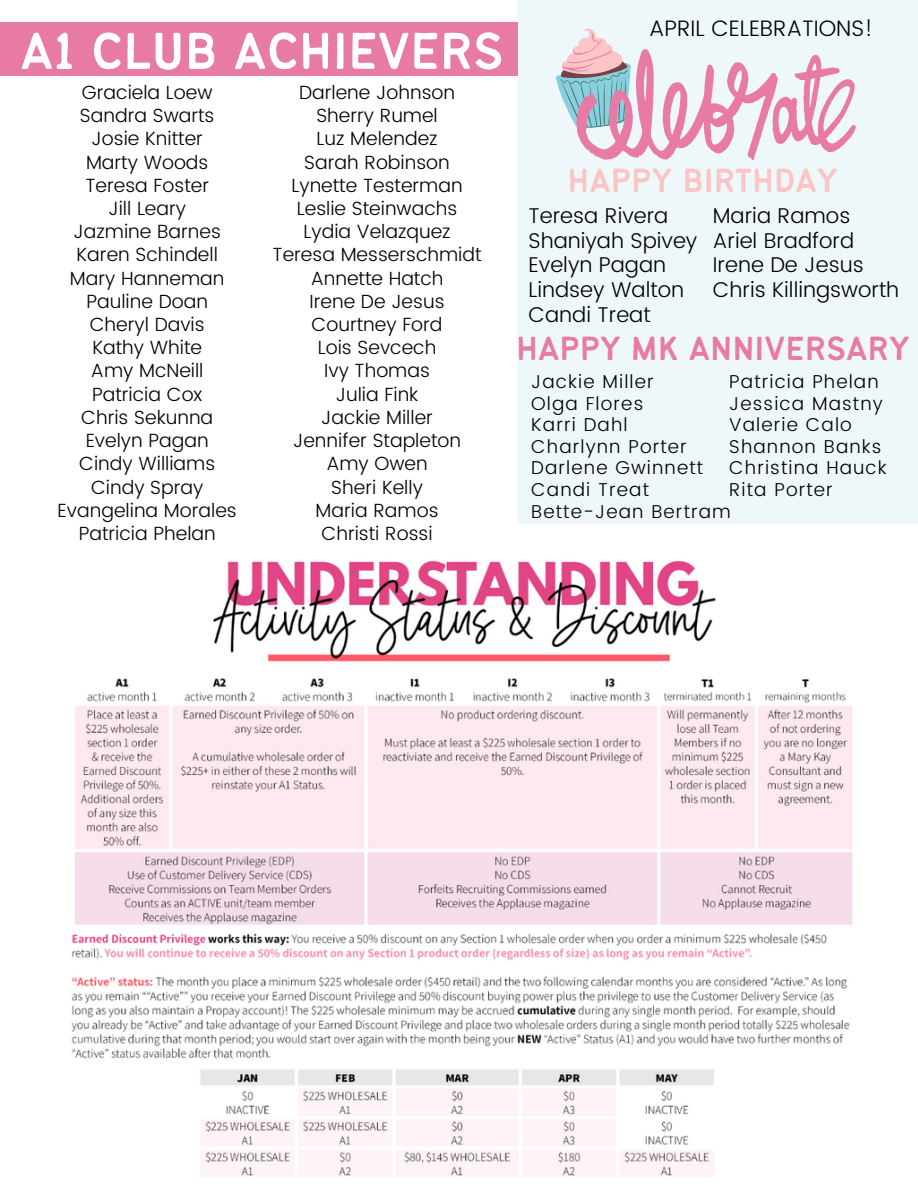
<style>
.page{position:relative;width:918px;height:1188px;background:#fff}
.page>*{position:absolute;margin:0;border:0;box-sizing:border-box;transform-origin:0 0}
.t1{font:57px "Bantayog";color:#fff}
.t2{font:36.9px "Bantayog";color:#e87ba6}
.t3{font:36.9px "Bantayog";color:#fbc4c5}
.t4{font:300 22.35px "Poppins";color:#000}
.t5{font:300 21.3px "Poppins";color:#000}
.t6{font:300 19.05px "Poppins";color:#000}
.t7{font:300 18.6px "Poppins";letter-spacing:.06em;color:#000}
</style>
<div class="page">
<div style="left:517px;top:0;width:401px;height:524px;background:#eef8fa"></div>
<svg style="left:555px;top:28px;width:301px;height:132px"></svg>
<div style="left:0;top:22px;width:517px;height:54px;background:#e87ba6"></div>
<img style="left:71px;top:560px;width:782px;height:617px">
<p class="t1" style="left:20px;top:29px;width:485px">A1 CLUB ACHIEVERS</p>
<p class="t6" style="left:82px;top:81px;width:132px">Graciela Loew</p>
<p class="t6" style="left:80px;top:105px;width:136px">Sandra Swarts</p>
<p class="t6" style="left:92px;top:128px;width:113px">Josie Knitter</p>
<p class="t6" style="left:86px;top:151px;width:124px">Marty Woods</p>
<p class="t6" style="left:85px;top:174px;width:125px">Teresa Foster</p>
<p class="t6" style="left:108px;top:197px;width:79px">Jill Leary</p>
<p class="t6" style="left:74px;top:221px;width:149px">Jazmine Barnes</p>
<p class="t6" style="left:77px;top:244px;width:143px">Karen Schindell</p>
<p class="t6" style="left:70px;top:267px;width:156px">Mary Hanneman</p>
<p class="t6" style="left:86px;top:290px;width:123px">Pauline Doan</p>
<p class="t6" style="left:90px;top:313px;width:116px">Cheryl Davis</p>
<p class="t6" style="left:92px;top:337px;width:111px">Kathy White</p>
<p class="t6" style="left:91px;top:360px;width:114px">Amy McNeill</p>
<p class="t6" style="left:92px;top:383px;width:112px">Patricia Cox</p>
<p class="t6" style="left:81px;top:406px;width:134px">Chris Sekunna</p>
<p class="t6" style="left:86px;top:429px;width:125px">Evelyn Pagan</p>
<p class="t6" style="left:79px;top:453px;width:138px">Cindy Williams</p>
<p class="t6" style="left:91px;top:476px;width:114px">Cindy Spray</p>
<p class="t6" style="left:58px;top:499px;width:181px">Evangelina Morales</p>
<p class="t6" style="left:79px;top:522px;width:139px">Patricia Phelan</p>
<p class="t6" style="left:299px;top:81px;width:158px">Darlene Johnson</p>
<p class="t6" style="left:316px;top:105px;width:123px">Sherry Rumel</p>
<p class="t6" style="left:317px;top:128px;width:122px">Luz Melendez</p>
<p class="t6" style="left:304px;top:151px;width:147px">Sarah Robinson</p>
<p class="t6" style="left:292px;top:174px;width:173px">Lynette Testerman</p>
<p class="t6" style="left:297px;top:197px;width:162px">Leslie Steinwachs</p>
<p class="t6" style="left:304px;top:221px;width:148px">Lydia Velazquez</p>
<p class="t6" style="left:273px;top:244px;width:211px">Teresa Messerschmidt</p>
<p class="t6" style="left:311px;top:267px;width:134px">Annette Hatch</p>
<p class="t6" style="left:310px;top:290px;width:136px">Irene De Jesus</p>
<p class="t6" style="left:312px;top:313px;width:133px">Courtney Ford</p>
<p class="t6" style="left:318px;top:337px;width:120px">Lois Sevcech</p>
<p class="t6" style="left:324px;top:360px;width:107px">Ivy Thomas</p>
<p class="t6" style="left:336px;top:383px;width:84px">Julia Fink</p>
<p class="t6" style="left:321px;top:406px;width:113px">Jackie Miller</p>
<p class="t6" style="left:293px;top:429px;width:169px">Jennifer Stapleton</p>
<p class="t6" style="left:326px;top:453px;width:103px">Amy Owen</p>
<p class="t6" style="left:331px;top:476px;width:93px">Sheri Kelly</p>
<p class="t6" style="left:316px;top:499px;width:124px">Maria Ramos</p>
<p class="t6" style="left:322px;top:522px;width:113px">Christi Rossi</p>
<p class="t4" style="left:649px;top:15px;width:225px">APRIL CELEBRATIONS!</p>
<p class="t3" style="left:568px;top:166px;width:271px">HAPPY BIRTHDAY</p>
<p class="t5" style="left:529px;top:203px;width:141px">Teresa Rivera</p>
<p class="t5" style="left:529px;top:228px;width:170px">Shaniyah Spivey</p>
<p class="t5" style="left:529px;top:253px;width:139px">Evelyn Pagan</p>
<p class="t5" style="left:529px;top:277px;width:157px">Lindsey Walton</p>
<p class="t5" style="left:529px;top:302px;width:124px">Candi Treat</p>
<p class="t5" style="left:713px;top:203px;width:139px">Maria Ramos</p>
<p class="t5" style="left:713px;top:228px;width:143px">Ariel Bradford</p>
<p class="t5" style="left:713px;top:253px;width:153px">Irene De Jesus</p>
<p class="t5" style="left:713px;top:277px;width:188px">Chris Killingsworth</p>
<p class="t2" style="left:516px;top:334px;width:395px">HAPPY MK ANNIVERSARY</p>
<p class="t7" style="left:531px;top:371px;width:124px">Jackie Miller</p>
<p class="t7" style="left:531px;top:392px;width:114px">Olga Flores</p>
<p class="t7" style="left:531px;top:414px;width:98px">Karri Dahl</p>
<p class="t7" style="left:531px;top:435px;width:157px">Charlynn Porter</p>
<p class="t7" style="left:531px;top:457px;width:173px">Darlene Gwinnett</p>
<p class="t7" style="left:531px;top:479px;width:119px">Candi Treat</p>
<p class="t7" style="left:531px;top:500px;width:201px">Bette-Jean Bertram</p>
<p class="t7" style="left:729px;top:371px;width:151px">Patricia Phelan</p>
<p class="t7" style="left:729px;top:392px;width:155px">Jessica Mastny</p>
<p class="t7" style="left:729px;top:414px;width:124px">Valerie Calo</p>
<p class="t7" style="left:729px;top:435px;width:154px">Shannon Banks</p>
<p class="t7" style="left:729px;top:457px;width:159px">Christina Hauck</p>
<p class="t7" style="left:729px;top:479px;width:105px">Rita Porter</p>
</div>
